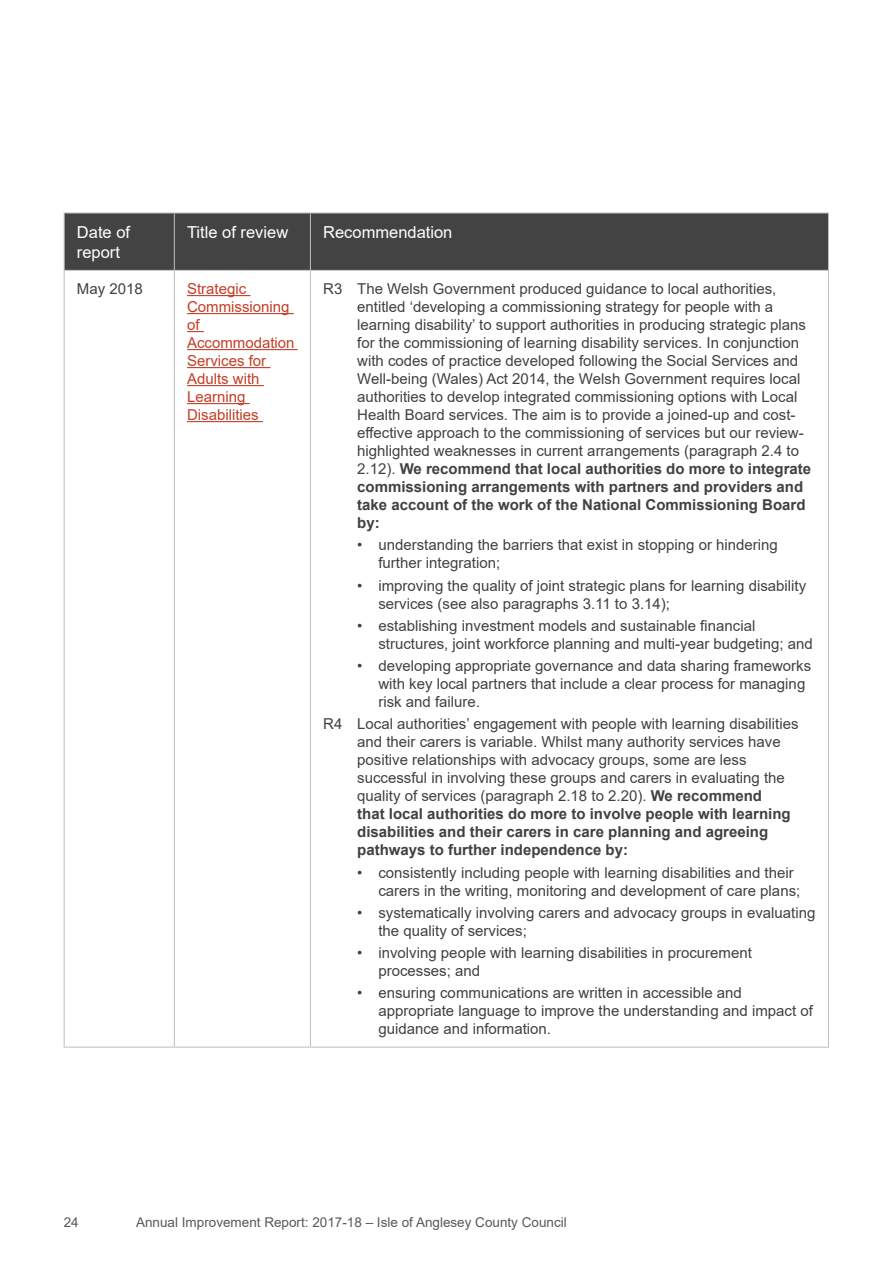
<style>
.page{position:relative;width:893px;height:1263px;background:#fff}
.page>*{position:absolute;margin:0;border:0;box-sizing:border-box;transform-origin:0 0}
.t1{font:16.5px/19.8px "Arial";color:#fff}
.t2{font:15px/18px "Arial";color:#414042}
.t3{font:15px/18px "Arial";color:#c53c26}
.t4{font:13.5px "Arial";color:#58595b}
.s1{font-weight:700}
</style>
<div class="page">
<div style="left:65px;top:214px;width:763px;height:56px;background:#434343"></div>
<hr style="left:64px;top:213px;width:110px;height:1px;background:#bcbec0">
<hr style="left:64px;top:213px;width:1px;height:57px;background:#bcbec0">
<hr style="left:174px;top:213px;width:136px;height:1px;background:#bcbec0">
<hr style="left:174px;top:213px;width:1px;height:57px;background:#bcbec0">
<hr style="left:310px;top:213px;width:519px;height:1px;background:#bcbec0">
<hr style="left:310px;top:213px;width:1px;height:57px;background:#bcbec0">
<hr style="left:828px;top:213px;width:1px;height:57px;background:#bcbec0">
<hr style="left:64px;top:270px;width:110px;height:1px;background:#bcbec0">
<hr style="left:64px;top:271px;width:1px;height:776px;background:#bcbec0">
<hr style="left:174px;top:270px;width:136px;height:1px;background:#bcbec0">
<hr style="left:174px;top:271px;width:1px;height:776px;background:#bcbec0">
<hr style="left:310px;top:270px;width:519px;height:1px;background:#bcbec0">
<hr style="left:310px;top:271px;width:1px;height:776px;background:#bcbec0">
<hr style="left:828px;top:271px;width:1px;height:776px;background:#bcbec0">
<hr style="left:64px;top:1047px;width:110px;height:1px;background:#bcbec0">
<hr style="left:174px;top:1047px;width:136px;height:1px;background:#bcbec0">
<hr style="left:310px;top:1047px;width:519px;height:1px;background:#bcbec0">
<hr style="left:187px;top:295px;width:63px;height:1px;background:#c53c26">
<hr style="left:187px;top:313px;width:107px;height:1px;background:#c53c26">
<svg style="left:187px;top:331px;width:17px;height:1px"></svg>
<hr style="left:187px;top:349px;width:111px;height:1px;background:#c53c26">
<hr style="left:187px;top:367px;width:83px;height:1px;background:#c53c26">
<hr style="left:187px;top:385px;width:77px;height:1px;background:#c53c26">
<hr style="left:187px;top:403px;width:63px;height:1px;background:#c53c26">
<hr style="left:187px;top:421px;width:76px;height:1px;background:#c53c26">
<p class="t1" style="left:77px;top:222px;width:55px">Date of report</p>
<p class="t1" style="left:187px;top:222px;width:103px">Title of review</p>
<p class="t1" style="left:323px;top:222px;width:131px">Recommendation</p>
<p class="t2" style="left:77px;top:280px;width:67px">May 2018</p>
<p class="t3" style="left:187px;top:280px;width:109px">Strategic<br>Commissioning of<br>Accommodation<br>Services for<br>Adults with<br>Learning<br>Disabilities</p>
<p class="t2" style="left:357px;top:280px;width:456px;text-indent:-34px">R3 The Welsh Government produced guidance to local authorities, entitled ‘developing a commissioning strategy for people with a learning disability’ to support authorities in producing strategic plans for the commissioning of learning disability services. In conjunction with codes of practice developed following the Social Services and Well-being (Wales) Act 2014, the Welsh Government requires local authorities to develop integrated commissioning options with Local Health Board services. The aim is to provide a joined-up and cost&shy;effective approach to the commissioning of services but our review&shy;highlighted weaknesses in current arrangements (paragraph 2.4 to 2.12). <span class="s1">We recommend that local authorities do more to integrate commissioning arrangements with partners and providers and take account of the work of the National Commissioning Board by:</span></p>
<p class="t2" style="left:378px;top:536px;width:401px;text-indent:-21px">• understanding the barriers that exist in stopping or hindering further integration;</p>
<p class="t2" style="left:378px;top:576px;width:429px;text-indent:-21px">• improving the quality of joint strategic plans for learning disability services (see also paragraphs 3.11 to 3.14);</p>
<p class="t2" style="left:378px;top:616px;width:436px;text-indent:-21px">• establishing investment models and sustainable financial structures, joint workforce planning and multi-year budgeting; and</p>
<p class="t2" style="left:378px;top:657px;width:434px;text-indent:-21px">• developing appropriate governance and data sharing frameworks with key local partners that include a clear process for managing risk and failure.</p>
<p class="t2" style="left:357px;top:715px;width:443px;text-indent:-34px">R4 Local authorities’ engagement with people with learning disabilities and their carers is variable. Whilst many authority services have positive relationships with advocacy groups, some are less successful in involving these groups and carers in evaluating the quality of services (paragraph 2.18 to 2.20). <span class="s1">We recommend<br>that local authorities do more to involve people with learning disabilities and their carers in care planning and agreeing pathways to further independence by:</span></p>
<p class="t2" style="left:378px;top:863px;width:423px;text-indent:-21px">• consistently including people with learning disabilities and their carers in the writing, monitoring and development of care plans;</p>
<p class="t2" style="left:378px;top:903px;width:438px;text-indent:-21px">• systematically involving carers and advocacy groups in evaluating the quality of services;</p>
<p class="t2" style="left:378px;top:944px;width:375px;text-indent:-21px">• involving people with learning disabilities in procurement processes; and</p>
<p class="t2" style="left:378px;top:984px;width:436px;text-indent:-21px">• ensuring communications are written in accessible and appropriate language to improve the understanding and impact of guidance and information.</p>
<p class="t4" style="left:64px;top:1213px;width:17px">24</p>
<p class="t4" style="left:136px;top:1213px;width:432px">Annual Improvement Report: 2017-18 – Isle of Anglesey County Council</p>
</div>
